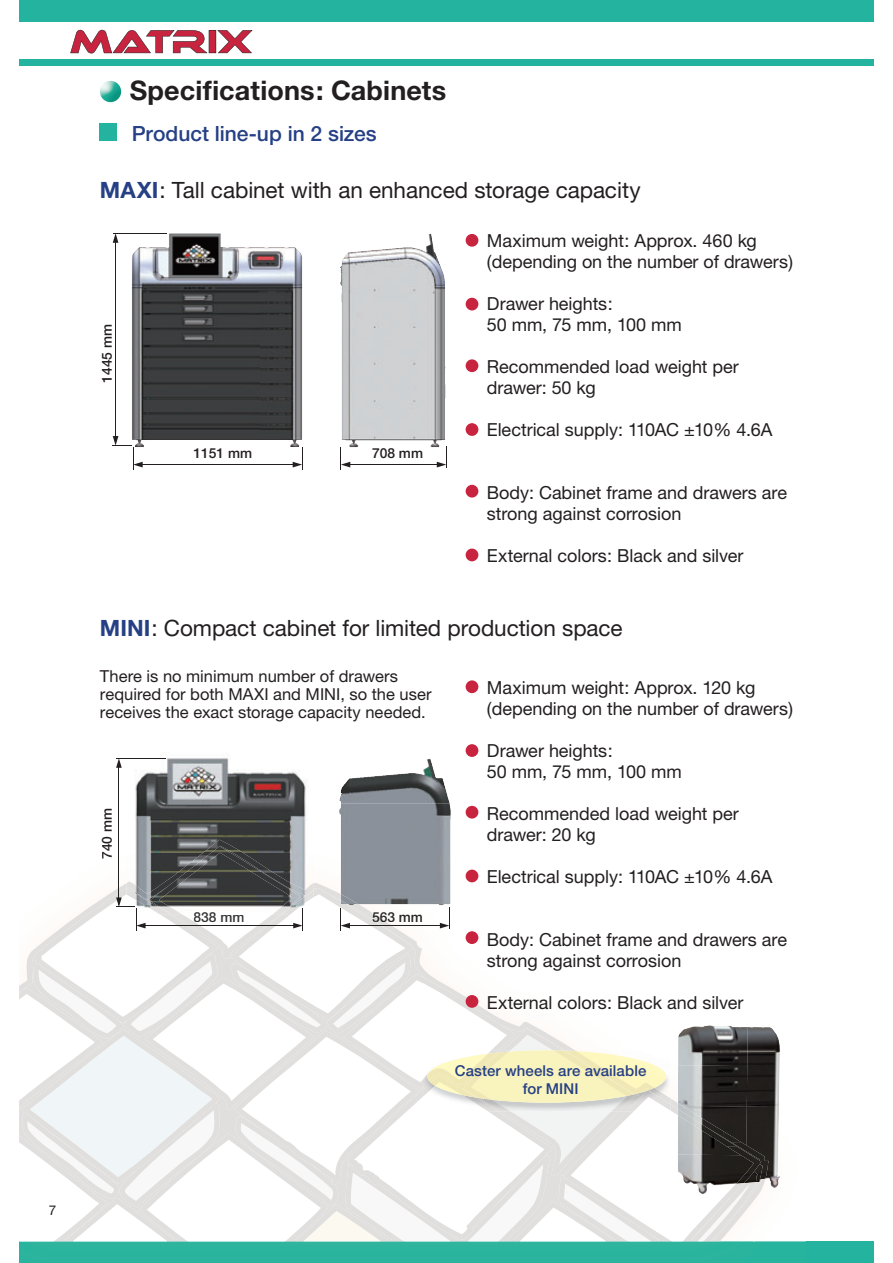
<style>
.page{position:relative;width:893px;height:1263px;background:#fff}
.page>*{position:absolute;margin:0;border:0;box-sizing:border-box;transform-origin:0 0}
.t1{font:700 27px "Helvetica Neue";letter-spacing:.005em;color:#231f20}
.t2{font:22.5px "Helvetica Neue";letter-spacing:-.005em;color:#231f20}
.t3{font:500 21px "Helvetica Neue";color:#264085}
.t4{font:18px/21px "Helvetica Neue";color:#231f20}
.t5{font:16.5px/18px "Helvetica Neue";color:#231f20}
.t6{font:500 15px/18px "Helvetica Neue";letter-spacing:.005em;color:#264085;text-align:center}
.t7{font:500 13.8px "Helvetica Neue";color:#231f20}
.t8{font:500 13.8px "Helvetica Neue";color:#363536}
.t9{font:500 13.8px "Helvetica Neue";color:#2b292a}
.t10{font:13.5px "Helvetica Neue";color:#231f20}
.s1{font-weight:700;color:#264085}
.s2{color:#282526}
.s3{color:#262324}
</style>
<div class="page">
<div style="left:19px;top:0;width:855px;height:21px;background:#24b39e"></div>
<div style="left:19px;top:1242px;width:855px;height:21px;background:#24b39e"></div>
<div style="left:19px;top:60px;width:855px;height:6px;background:#24b39e"></div>
<img style="left:132px;top:233px;width:170px;height:214px">
<img style="left:340px;top:233px;width:105px;height:214px">
<hr style="left:115px;top:238px;width:1px;height:205px;background:#231f20">
<hr style="left:113px;top:233px;width:54px;height:1px;background:#231f20">
<svg style="left:113px;top:234px;width:5px;height:9px"></svg>
<hr style="left:136px;top:464px;width:158px;height:1px;background:#231f20">
<svg style="left:293px;top:447px;width:10px;height:22px"></svg>
<svg style="left:113px;top:436px;width:30px;height:33px"></svg>
<hr style="left:343px;top:464px;width:97px;height:1px;background:#231f20">
<svg style="left:437px;top:446px;width:10px;height:21px"></svg>
<svg style="left:341px;top:462px;width:9px;height:6px"></svg>
<svg style="left:70px;top:30px;width:182px;height:23px"></svg>
<img style="left:118px;top:803px;width:1px;height:80px">
<img style="left:765px;top:1241px;width:41px;height:1px">
<hr style="left:33px;top:1242px;width:681px;height:4px;background:#2fb49e">
<img style="left:100px;top:81px;width:21px;height:21px;border-radius:50%">
<div style="left:100px;top:123px;width:17px;height:17px;background:#24b39e"></div>
<div style="left:466px;top:234px;width:12px;height:13px;background:#c8233f;border-radius:50%"></div>
<div style="left:466px;top:298px;width:12px;height:12px;background:#c8233f;border-radius:50%"></div>
<div style="left:466px;top:359px;width:12px;height:13px;background:#c8233f;border-radius:50%"></div>
<div style="left:466px;top:423px;width:12px;height:13px;background:#c8233f;border-radius:50%"></div>
<div style="left:466px;top:485px;width:12px;height:13px;background:#c8233f;border-radius:50%"></div>
<div style="left:466px;top:549px;width:12px;height:12px;background:#c8233f;border-radius:50%"></div>
<div style="left:466px;top:680px;width:12px;height:13px;background:#c8233f;border-radius:50%"></div>
<div style="left:466px;top:744px;width:12px;height:13px;background:#c8233f;border-radius:50%"></div>
<div style="left:466px;top:806px;width:12px;height:13px;background:#c8233f;border-radius:50%"></div>
<div style="left:466px;top:870px;width:12px;height:12px;background:#c8233f;border-radius:50%"></div>
<img style="left:339px;top:758px;width:110px;height:45px">
<img style="left:339px;top:803px;width:112px;height:80px">
<img style="left:135px;top:758px;width:171px;height:82px">
<img style="left:127px;top:840px;width:182px;height:43px">
<img style="left:150px;top:846px;width:151px;height:37px">
<hr style="left:119px;top:762px;width:1px;height:143px;background:#231f20">
<hr style="left:116px;top:758px;width:49px;height:1px;background:#231f20">
<svg style="left:116px;top:759px;width:6px;height:9px"></svg>
<img style="left:759px;top:1027px;width:21px;height:161px">
<img style="left:759px;top:1143px;width:9px;height:39px">
<img style="left:759px;top:1147px;width:2px;height:37px">
<svg style="left:19px;top:883px;width:740px;height:359px"></svg>
<h1 class="t1" style="left:130px;top:80px;width:318px">Specifications: Cabinets</h1>
<p class="t3" style="left:132px;top:126px;width:246px">Product line-up in 2 sizes</p>
<p class="t2" style="left:100px;top:182px;width:542px"><span class="s1">MAXI</span>: Tall cabinet with an enhanced storage capacity</p>
<p class="t7" style="left:102px;top:383px;width:60px;rotate:-90deg">1445 mm</p>
<p class="t7" style="left:193px;top:449px;width:60px">1151 mm</p>
<p class="t7" style="left:372px;top:449px;width:52px">708 mm</p>
<p class="t4" style="left:487px;top:232px;width:308px">Maximum weight: Approx. 460 kg (depending on the number of drawers)</p>
<p class="t4" style="left:487px;top:295px;width:197px">Drawer heights:<br>50 mm, 75 mm, 100 mm</p>
<p class="t4" style="left:487px;top:358px;width:253px">Recommended load weight per drawer: 50 kg</p>
<p class="t4" style="left:487px;top:421px;width:287px">Electrical supply: 110AC ±10% 4.6A</p>
<p class="t4" style="left:487px;top:484px;width:302px">Body: Cabinet frame and drawers are strong against corrosion</p>
<p class="t4" style="left:487px;top:547px;width:258px">External colors: Black and silver</p>
<p class="t2" style="left:100px;top:620px;width:524px"><span class="s1">MINI</span>: Compact cabinet for limited production space</p>
<p class="t5" style="left:100px;top:669px;width:333px">There is no minimum number of drawers required for both MAXI and MINI, so the user receives the exact storage capacity needed.</p>
<p class="t7" style="left:102px;top:859px;width:52px;rotate:-90deg">740 mm</p>
<p class="t8" style="left:193px;top:912px;width:52px">838 mm</p>
<p class="t9" style="left:372px;top:912px;width:52px">56<span class="s2">3</span> <span class="s3">mm</span></p>
<p class="t4" style="left:487px;top:679px;width:308px">Maximum weight: Approx. 120 kg (depending on the number of drawers)</p>
<p class="t4" style="left:487px;top:742px;width:197px">Drawer heights:<br>50 mm, 75 mm, 100 mm</p>
<p class="t4" style="left:487px;top:805px;width:253px">Recommended load weight per drawer: 20 kg</p>
<p class="t4" style="left:487px;top:868px;width:287px">Electrical supply: 110AC ±10% 4.6A</p>
<p class="t4" style="left:487px;top:931px;width:302px">Body: Cabinet frame and drawers are strong against corrosion</p>
<p class="t4" style="left:487px;top:994px;width:258px">External colors: Black and silver</p>
<p class="t6" style="left:455px;top:1063px;width:193px">Caster wheels are available for MINI</p>
<p class="t10" style="left:49px;top:1205px;width:9px">7</p>
</div>
